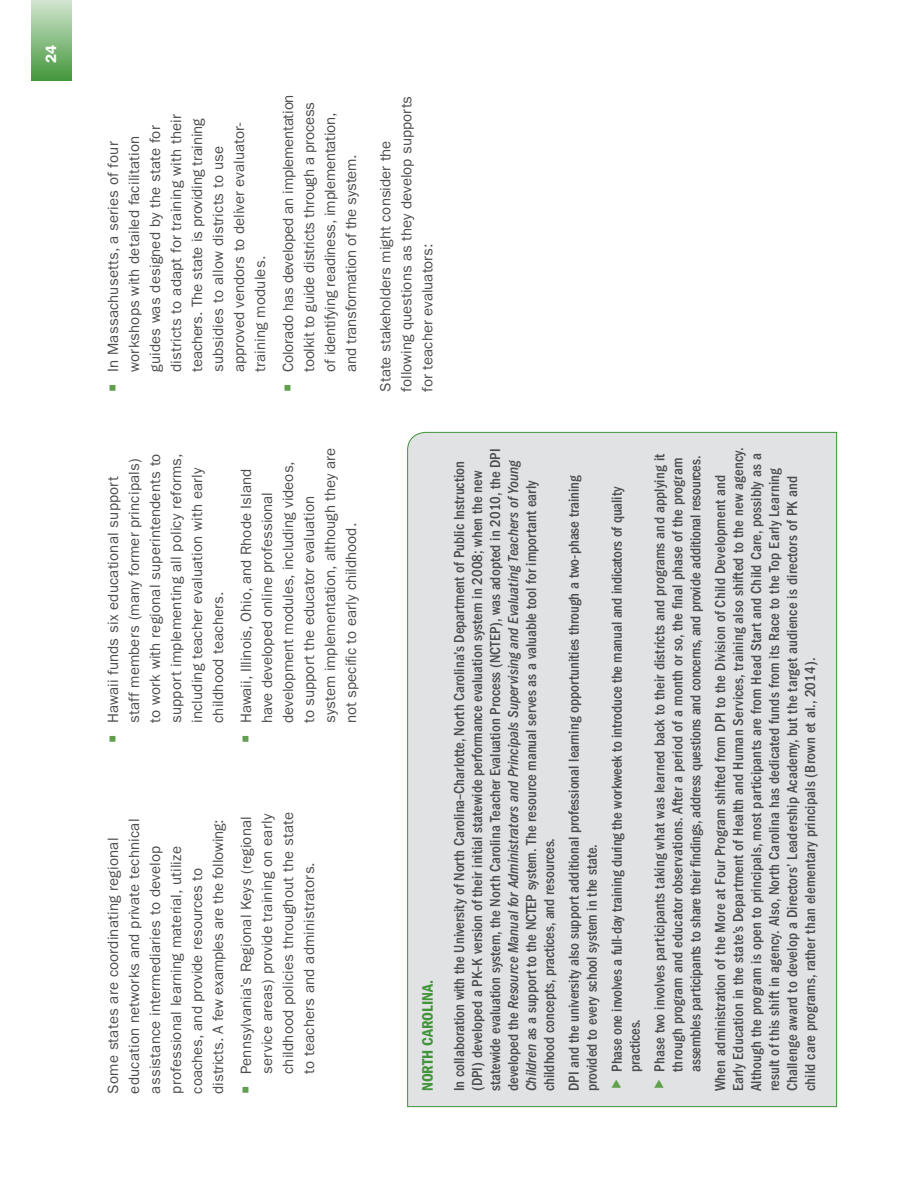
<style>
.page{position:relative;width:918px;height:1188px;background:#fff}
.page>*{position:absolute;margin:0;border:0;box-sizing:border-box;transform-origin:0 0}
.Callout_Titles_green{font:15.75px "ITC Franklin Gothic Std Dm Cd";color:#3f9537}
.Callout_Text{font:500 condensed 15px/18px "ITC Franklin Gothic Std";color:#4b4c4d}
.Paragraph{font:15px/21px "ITC Franklin Gothic Std";letter-spacing:.01em;color:#4b4c4d}
.Paragraph-2{font:15px/21px "ITC Franklin Gothic Std";letter-spacing:-.01em;color:#4b4c4d}
.t1{font:600 15px "ITC Franklin Gothic Std";color:#fff}
.s1{color:#5ea04c}
.s2{font-style:italic}
</style>
<div class="page">
<div style="left:31px;top:0;width:40px;height:81px;background:linear-gradient(to bottom,#d2e6d1,#42973a)"></div>
<div style="left:407px;top:432px;width:430px;height:675px;background:#e1e2e4"></div>
<svg style="left:611px;top:1080px;width:10px;height:8px"></svg>
<svg style="left:654px;top:1080px;width:10px;height:8px"></svg>
<p class="t1" style="left:42px;top:63px;width:19px;rotate:-90deg">24</p>
<p class="Paragraph" style="left:103px;top:372px;width:259px;text-indent:-20px;rotate:-90deg"><span class="s1">○</span> In Massachusetts, a series of four workshops with detailed facilitation guides was designed by the state for districts to adapt for training with their teachers. The state is providing training subsidies to allow districts to use approved vendors to deliver evaluator&shy;training modules.</p>
<p class="Paragraph-2" style="left:278px;top:372px;width:279px;text-indent:-20px;rotate:-90deg"><span class="s1">○</span> Colorado has developed an implementation toolkit to guide districts through a process of identifying readiness, implementation, and transformation of the system.</p>
<p class="Paragraph" style="left:375px;top:392px;width:297px;rotate:-90deg">State stakeholders might consider the following questions as they develop supports for teacher evaluators:</p>
<p class="Paragraph" style="left:103px;top:723px;width:271px;text-indent:-20px;rotate:-90deg"><span class="s1">○</span> Hawaii funds six educational support staff members (many former principals) to work with regional superintendents to support implementing all policy reforms, including teacher evaluation with early childhood teachers.</p>
<p class="Paragraph" style="left:236px;top:723px;width:276px;text-indent:-20px;rotate:-90deg"><span class="s1">○</span> Hawaii, Illinois, Ohio, and Rhode Island have developed online professional development modules, including videos, to support the educator evaluation system implementation, although they are not specific to early childhood.</p>
<p class="Paragraph" style="left:103px;top:1094px;width:276px;rotate:-90deg">Some states are coordinating regional education networks and private technical assistance intermediaries to develop professional learning material, utilize coaches, and provide resources to districts. A few examples are the following:</p>
<p class="Paragraph" style="left:236px;top:1074px;width:263px;text-indent:-20px;rotate:-90deg"><span class="s1">○</span> Pennsylvania’s Regional Keys (regional service areas) provide training on early childhood policies throughout the state to teachers and administrators.</p>
<p class="Callout_Titles_green" style="left:418px;top:1091px;width:113px;rotate:-90deg">NORTH CAROLINA.</p>
<p class="Callout_Text" style="left:450px;top:1091px;width:644px;rotate:-90deg">In collaboration with the University of North Carolina–Charlotte, North Carolina’s Department of Public Instruction (DPI) developed a PK–K version of their initial statewide performance evaluation system in 2008; when the new statewide evaluation system, the North Carolina Teacher Evaluation Process (NCTEP), was adopted in 2010, the DPI developed the <span class="s2">Resource Manual for Administrators and Principals Supervising and Evaluating Teachers of Young Children</span> as a support to the NCTEP system. The resource manual serves as a valuable tool for important early childhood concepts, practices, and resources.</p>
<p class="Callout_Text" style="left:565px;top:1091px;width:618px;rotate:-90deg">DPI and the university also support additional professional learning opportunities through a two-phase training provided to every school system in the state.</p>
<p class="Callout_Text" style="left:608px;top:1072px;width:586px;rotate:-90deg">Phase one involves a full-day training during the workweek to introduce the manual and indicators of quality practices.</p>
<p class="Callout_Text" style="left:651px;top:1072px;width:619px;rotate:-90deg">Phase two involves participants taking what was learned back to their districts and programs and applying it through program and educator observations. After a period of a month or so, the final phase of the program assembles participants to share their findings, address questions and concerns, and provide additional resources.</p>
<p class="Callout_Text" style="left:711px;top:1091px;width:645px;rotate:-90deg">When administration of the More at Four Program shifted from DPI to the Division of Child Development and Early Education in the state’s Department of Health and Human Services, training also shifted to the new agency.<br>Although the program is open to principals, most participants are from Head Start and Child Care, possibly as a result of this shift in agency. Also, North Carolina has dedicated funds from its Race to the Top Early Learning Challenge award to develop a Directors’ Leadership Academy, but the target audience is directors of PK and child care programs, rather than elementary principals (Brown et al., 2014).</p>
</div>
